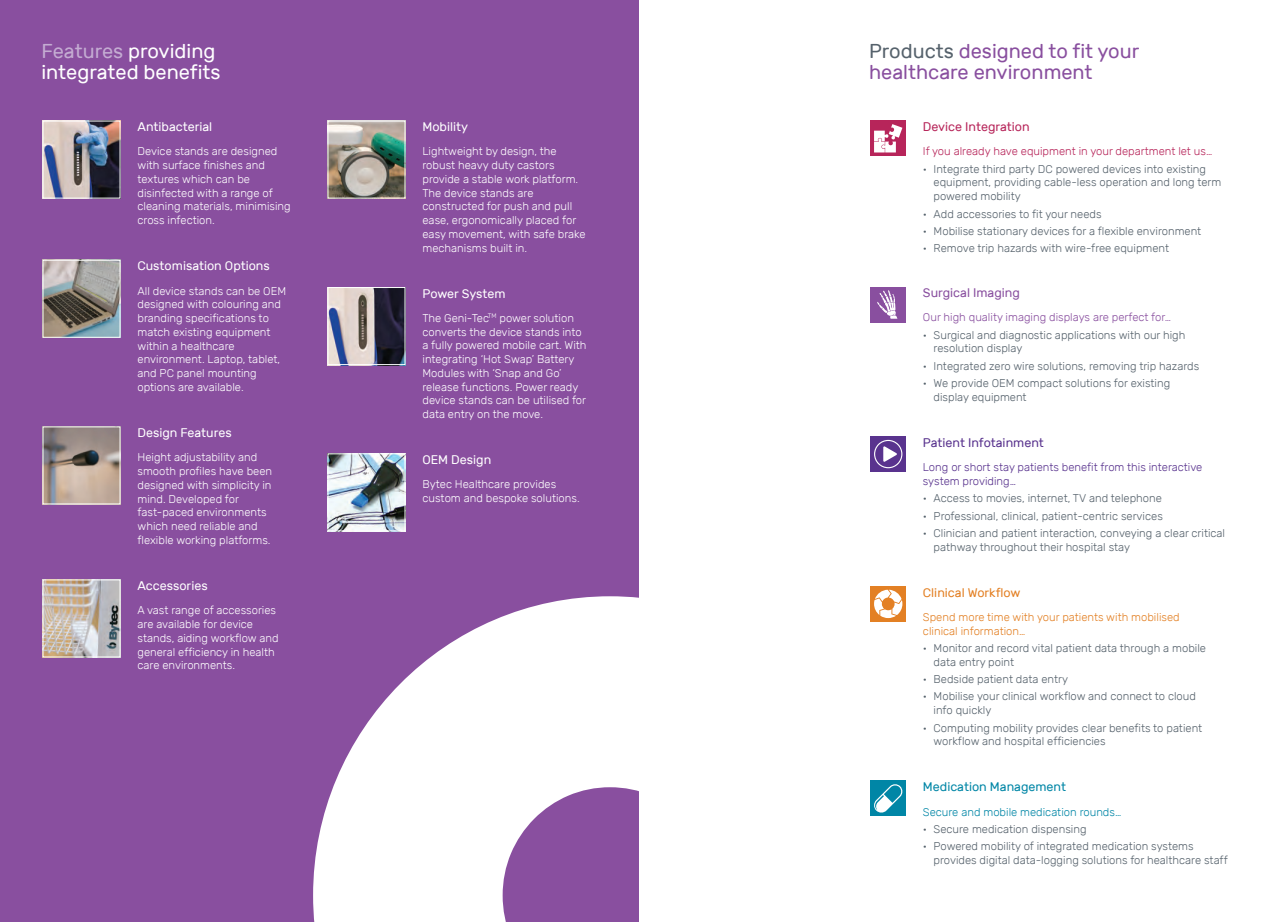
<style>
.page{position:relative;width:1276px;height:922px;background:#fff}
.page>*{position:absolute;margin:0;border:0;box-sizing:border-box;transform-origin:0 0}
.t1{font:20px/21.2px "Rubik";color:#894f9f}
.t2{font:20px/21.2px "Rubik";color:#fff}
.t3{font:12.5px "Rubik";color:#fff}
.t4{font:12.5px "Rubik";color:#0086a6}
.t5{font:12.5px "Rubik";color:#59338e}
.t6{font:12.5px "Rubik";color:#b7255a}
.t7{font:12.5px "Rubik";color:#e38024}
.t8{font:12.5px "Rubik";color:#894f9f}
.t9{font:300 11.25px/13.8px "Rubik";color:#fff}
.t10{font:300 11.25px/13.8px "Rubik";color:#56626c}
.t11{font:300 11.25px/13.8px "Rubik";color:#59338e}
.t12{font:300 11.25px/13.8px "Rubik";color:#e38024}
.t13{font:300 11.25px "Rubik";color:#b7255a}
.t14{font:300 11.25px "Rubik";color:#894f9f}
.t15{font:300 11.25px "Rubik";color:#0086a6}
.s1{color:#c4acd2}
.s2{color:#56626c}
</style>
<div class="page">
<div style="left:0;top:0;width:638px;height:921px;background:#894f9f"></div>
<svg style="left:313px;top:596px;width:593px;height:325px;fill:#fff"></svg>
<div style="left:870px;top:120px;width:36px;height:36px;background:#b7255a"></div>
<svg style="left:874px;top:124px;width:28px;height:28px"></svg>
<div style="left:870px;top:287px;width:36px;height:35px;background:#894f9f"></div>
<svg style="left:877px;top:290px;width:20px;height:28px"></svg>
<img style="left:329px;top:122px;width:74px;height:74px">
<div style="left:327px;top:120px;width:78px;height:78px;border:1px solid #fff"></div>
<img style="left:45px;top:122px;width:73px;height:74px">
<div style="left:43px;top:120px;width:77px;height:78px;border:1px solid #fff"></div>
<img style="left:329px;top:289px;width:74px;height:74px">
<div style="left:327px;top:287px;width:78px;height:78px;border:1px solid #fff"></div>
<div style="left:870px;top:436px;width:36px;height:35px;background:#59338e"></div>
<svg style="left:874px;top:440px;width:28px;height:28px"></svg>
<div style="left:870px;top:586px;width:36px;height:35px;background:#e38024"></div>
<svg style="left:874px;top:589px;width:28px;height:29px"></svg>
<div style="left:870px;top:780px;width:36px;height:35px;background:#0086a6"></div>
<svg style="left:874px;top:784px;width:29px;height:29px"></svg>
<img style="left:45px;top:262px;width:73px;height:74px">
<div style="left:43px;top:260px;width:77px;height:78px;border:1px solid #fff"></div>
<img style="left:45px;top:428px;width:73px;height:74px">
<div style="left:43px;top:426px;width:77px;height:78px;border:1px solid #fff"></div>
<img style="left:45px;top:581px;width:73px;height:74px">
<div style="left:43px;top:579px;width:77px;height:78px;border:1px solid #fff"></div>
<img style="left:329px;top:455px;width:74px;height:74px">
<div style="left:327px;top:453px;width:78px;height:78px;border:1px solid #fff"></div>
<h1 class="t2" style="left:41px;top:41px;width:181px"><span class="s1">Features</span> providing integrated benefits</h1>
<p class="t3" style="left:137px;top:120px;width:76px">Antibacterial</p>
<p class="t9" style="left:137px;top:145px;width:155px">Device stands are designed with surface finishes and textures which can be disinfected with a range of cleaning materials, minimising cross infection.</p>
<p class="t3" style="left:137px;top:259px;width:134px">Customisation Options</p>
<p class="t9" style="left:137px;top:284px;width:150px">All device stands can be OEM designed with colouring and branding specifications to match existing equipment within a healthcare environment. Laptop, tablet, and PC panel mounting options are available.</p>
<p class="t3" style="left:137px;top:425px;width:96px">Design Features</p>
<p class="t9" style="left:137px;top:450px;width:136px">Height adjustability and smooth profiles have been designed with simplicity in mind. Developed for fast-paced environments which need reliable and flexible working platforms.</p>
<p class="t3" style="left:137px;top:578px;width:72px">Accessories</p>
<p class="t9" style="left:137px;top:603px;width:143px">A vast range of accessories are available for device stands, aiding workflow and general efficiency in health care environments.</p>
<p class="t3" style="left:422px;top:120px;width:47px">Mobility</p>
<p class="t9" style="left:422px;top:145px;width:165px">Lightweight by design, the robust heavy duty castors provide a stable work platform.<br>The device stands are constructed for push and pull ease, ergonomically placed for easy movement, with safe brake mechanisms built in.</p>
<p class="t3" style="left:422px;top:286px;width:85px">Power System</p>
<p class="t9" style="left:422px;top:311px;width:166px">The Geni-Tec<sup>TM</sup> power solution converts the device stands into a fully powered mobile cart. With integrating ‘Hot Swap’ Battery<br>Modules with ‘Snap and Go’ release functions. Power ready device stands can be utilised for data entry on the move.</p>
<p class="t3" style="left:422px;top:452px;width:70px">OEM Design</p>
<p class="t9" style="left:422px;top:477px;width:159px">Bytec Healthcare provides custom and bespoke solutions.</p>
<h1 class="t1" style="left:869px;top:41px;width:272px"><span class="s2">Products</span> designed to fit your healthcare environment</h1>
<p class="t6" style="left:923px;top:120px;width:108px">Device Integration</p>
<p class="t13" style="left:923px;top:145px;width:291px">If you already have equipment in your department let us…</p>
<p class="t10" style="left:933px;top:162px;width:289px;text-indent:-11px">• Integrate third party DC powered devices into existing equipment, providing cable-less operation and long term powered mobility</p>
<p class="t10" style="left:923px;top:207px;width:180px">• Add accessories to fit your needs</p>
<p class="t10" style="left:923px;top:224px;width:280px">• Mobilise stationary devices for a flexible environment</p>
<p class="t10" style="left:923px;top:241px;width:248px">• Remove trip hazards with wire-free equipment</p>
<p class="t8" style="left:923px;top:285px;width:98px">Surgical Imaging</p>
<p class="t14" style="left:923px;top:311px;width:250px">Our high quality imaging displays are perfect for…</p>
<p class="t10" style="left:933px;top:328px;width:253px;text-indent:-11px">• Surgical and diagnostic applications with our high resolution display</p>
<p class="t10" style="left:923px;top:359px;width:278px">• Integrated zero wire solutions, removing trip hazards</p>
<p class="t10" style="left:933px;top:376px;width:238px;text-indent:-11px">• We provide OEM compact solutions for existing display equipment</p>
<p class="t5" style="left:923px;top:435px;width:122px">Patient Infotainment</p>
<p class="t11" style="left:923px;top:460px;width:281px">Long or short stay patients benefit from this interactive system providing…</p>
<p class="t10" style="left:923px;top:491px;width:240px">• Access to movies, internet, TV and telephone</p>
<p class="t10" style="left:923px;top:508px;width:241px">• Professional, clinical, patient-centric services</p>
<p class="t10" style="left:933px;top:526px;width:293px;text-indent:-11px">• Clinician and patient interaction, conveying a clear critical pathway throughout their hospital stay</p>
<p class="t7" style="left:923px;top:585px;width:99px">Clinical Workflow</p>
<p class="t12" style="left:923px;top:610px;width:258px">Spend more time with your patients with mobilised clinical information…</p>
<p class="t10" style="left:933px;top:641px;width:274px;text-indent:-11px">• Monitor and record vital patient data through a mobile data entry point</p>
<p class="t10" style="left:923px;top:672px;width:147px">• Bedside patient data entry</p>
<p class="t10" style="left:933px;top:689px;width:264px;text-indent:-11px">• Mobilise your clinical workflow and connect to cloud info quickly</p>
<p class="t10" style="left:933px;top:720px;width:270px;text-indent:-11px">• Computing mobility provides clear benefits to patient workflow and hospital efficiencies</p>
<p class="t4" style="left:923px;top:779px;width:145px">Medication Management</p>
<p class="t15" style="left:923px;top:805px;width:200px">Secure and mobile medication rounds…</p>
<p class="t10" style="left:923px;top:821px;width:165px">• Secure medication dispensing</p>
<p class="t10" style="left:933px;top:839px;width:296px;text-indent:-11px">• Powered mobility of integrated medication systems provides digital data-logging solutions for healthcare staff</p>
</div>
